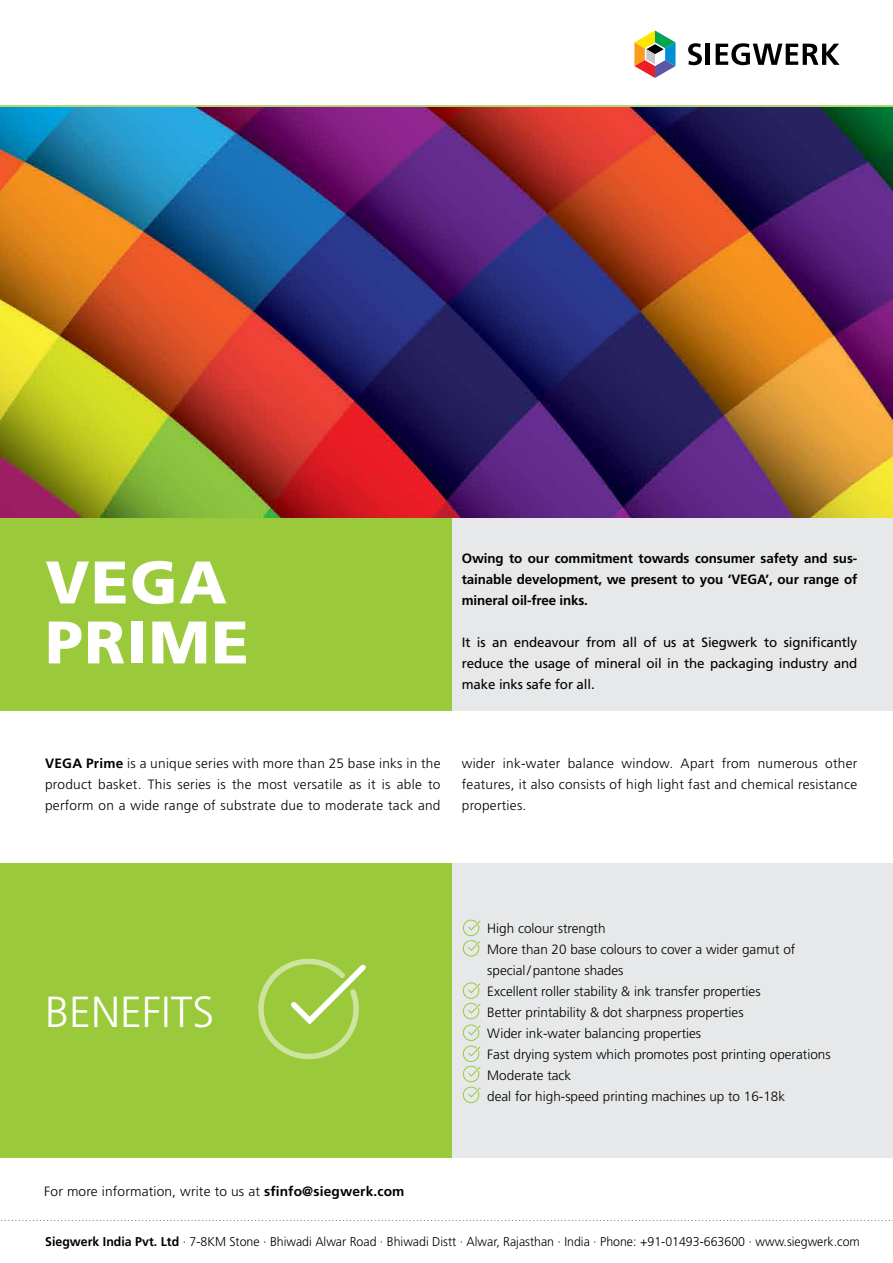
<style>
.page{position:relative;width:893px;height:1263px;background:#fff}
.page>*{position:absolute;margin:0;border:0;box-sizing:border-box;transform-origin:0 0}
.t1{font:900 60px/60px "Frutiger LT Std";letter-spacing:.025em;color:#fff}
.t2{font:300 43.5px "Frutiger LT Std";color:#fff}
.t3{font:300 13.5px/21px "Frutiger LT Std";color:#000;text-align:justify}
.t4{font:13.5px/21px "Frutiger LT Std";letter-spacing:-.01em;color:#000;text-align:justify}
.t5{font:700 13.5px/21px "Frutiger LT Std";letter-spacing:-.01em;color:#000;text-align:justify}
.t6{font:300 12.75px "Frutiger";color:#000}
.s1{font-weight:700}
</style>
<div class="page">
<img style="left:0;top:107px;width:893px;height:412px">
<div style="left:451px;top:863px;width:442px;height:294px;background:#e7e8e9"></div>
<div style="left:0;top:863px;width:451px;height:294px;background:#9aca3c"></div>
<div style="left:451px;top:519px;width:442px;height:192px;background:#e7e8e9"></div>
<div style="left:0;top:519px;width:451px;height:192px;background:#9aca3c"></div>
<svg style="left:0;top:43px;width:893px;height:64px"></svg>
<svg style="left:633px;top:30px;width:46px;height:50px"></svg>
<svg style="left:688px;top:43px;width:14px;height:22px"></svg>
<hr style="left:706px;top:44px;width:4px;height:21px;background:#000">
<svg style="left:716px;top:43px;width:123px;height:22px"></svg>
<svg style="left:1px;top:1220px;width:892px;height:1px"></svg>
<svg style="left:258px;top:958px;width:108px;height:102px"></svg>
<svg style="left:462px;top:919px;width:19px;height:38px"></svg>
<svg style="left:462px;top:982px;width:19px;height:121px"></svg>
<h1 class="t1" style="left:45px;top:552px;width:205px">VEGA<br>PRIME</h1>
<p class="t5" style="left:462px;top:548px;width:397px">Owing to our commitment towards consumer safety and sus&shy;tainable development, we present to you ‘VEGA’, our range of mineral oil-free inks.</p>
<p class="t4" style="left:462px;top:632px;width:397px">It is an endeavour from all of us at Siegwerk to significantly reduce the usage of mineral oil in the packaging industry and make inks safe for all.</p>
<p class="t3" style="left:45px;top:753px;width:397px"><span class="s1">VEGA Prime</span> is a unique series with more than 25 base inks in the product basket. This series is the most versatile as it is able to perform on a wide range of substrate due to moderate tack and</p>
<p class="t3" style="left:462px;top:753px;width:397px">wider ink-water balance window. Apart from numerous other features, it also consists of high light fast and chemical resistance properties.</p>
<h2 class="t2" style="left:45px;top:987px;width:171px">BENEFITS</h2>
<p class="t3" style="left:487px;top:917px;width:345px;text-align:left">High colour strength<br>More than 20 base colours to cover a wider gamut of special/pantone shades<br>Excellent roller stability &amp; ink transfer properties<br>Better printability &amp; dot sharpness properties<br>Wider ink-water balancing properties<br>Fast drying system which promotes post printing operations Moderate tack<br>deal for high-speed printing machines up to 16-18k</p>
<p class="t3" style="left:44px;top:1181px;width:362px">For more information, write to us at <span class="s1">sfinfo@siegwerk.com</span></p>
<p class="t6" style="left:45px;top:1234px;width:816px"><span class="s1">Siegwerk India Pvt. Ltd</span> · 7-8KM Stone · Bhiwadi Alwar Road · Bhiwadi Distt · Alwar, Rajasthan · India · Phone: +91-01493-663600 · www.siegwerk.com</p>
</div>
